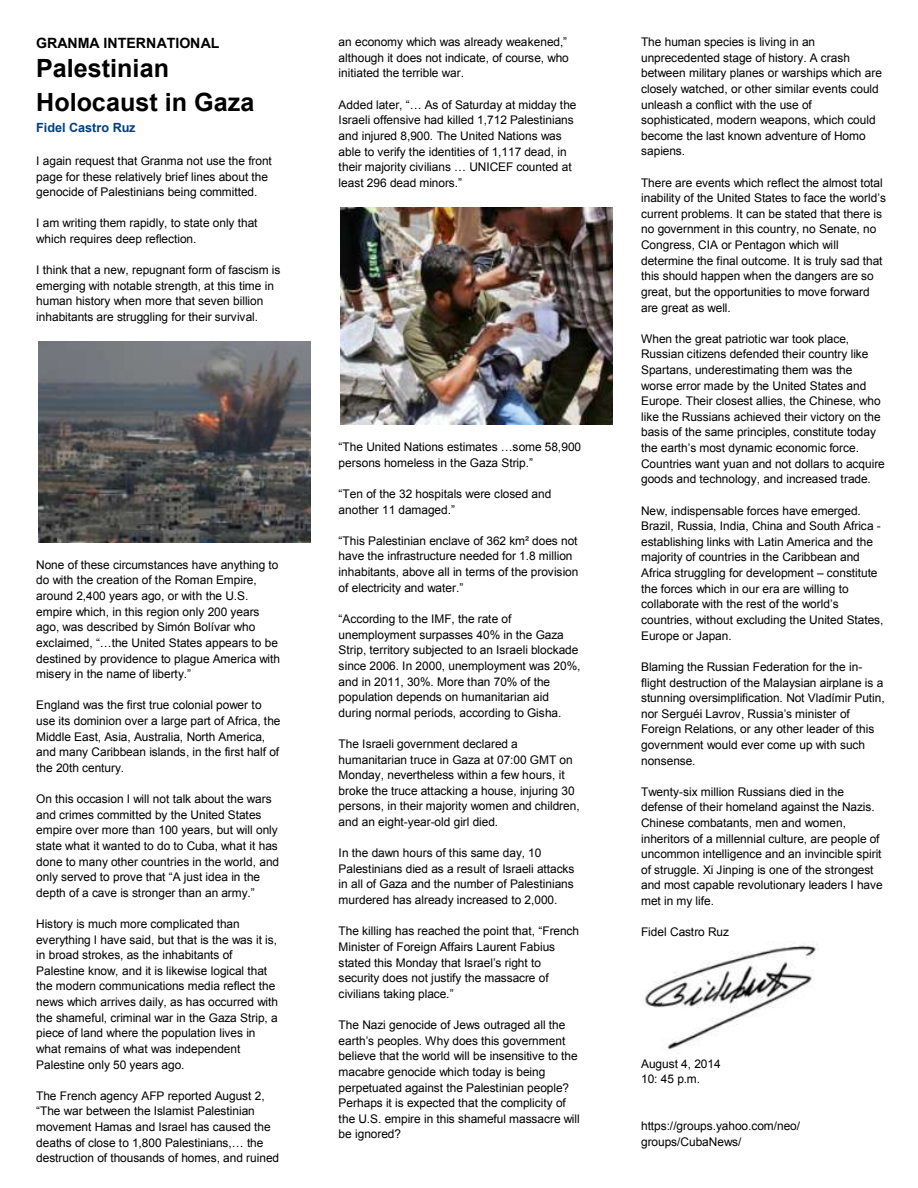
<style>
.page{position:relative;width:918px;height:1188px;background:#fff}
.page>*{position:absolute;margin:0;border:0;box-sizing:border-box;transform-origin:0 0}
.t1{font:700 25.2px/33.3px "Arial";color:#000}
.t2{font:700 14.1px "Arial";color:#000}
.t3{font:700 12.6px "Arial";letter-spacing:-.005em;color:#004080}
.t4{font:11.85px/15.6px "Arial";color:#000}
.t5{font:11.85px/15.6px "Arial";color:#000}
.s1{font-style:inherit}
</style>
<div class="page">
<img style="left:39px;top:342px;width:271px;height:200px">
<img style="left:341px;top:207px;width:272px;height:218px">
<img style="left:643px;top:941px;width:176px;height:109px">
<p class="t2" style="left:36px;top:34px;width:185px">GRANMA INTERNATIONAL</p>
<p class="t1" style="left:36px;top:53px;width:220px">Palestinian<br>Holocaust in Gaza</p>
<p class="t3" style="left:36px;top:120px;width:101px">Fidel Castro Ruz</p>
<p class="t4" style="left:36px;top:153px;width:237px">I again request that Granma not use the front page for these relatively brief lines about the genocide of Palestinians being committed.</p>
<p class="t4" style="left:36px;top:216px;width:223px">I am writing them rapidly, to state only that which requires deep reflection.</p>
<p class="t4" style="left:36px;top:262px;width:246px">I think that a new, repugnant form of fascism is emerging with notable strength, at this time in human history when more that seven billion inhabitants are struggling for their survival.</p>
<p class="t4" style="left:36px;top:557px;width:246px">None of these circumstances have anything to do with the creation of the Roman Empire, around 2,400 years ago, or with the U.S. empire which, in this region only 200 years ago, was described by Simón Bolívar who <span class="s1">exclaimed, “…the United States appears to be </span>destined by providence to plague America with <span class="s1">misery in the name of liberty.”</span></p>
<p class="t4" style="left:36px;top:697px;width:246px">England was the first true colonial power to use its dominion over a large part of Africa, the Middle East, Asia, Australia, North America, and many Caribbean islands, in the first half of the 20th century.</p>
<p class="t4" style="left:36px;top:791px;width:244px">On this occasion I will not talk about the wars and crimes committed by the United States empire over more than 100 years, but will only state what it wanted to do to Cuba, what it has done to many other countries in the world, and <span class="s1">only served to prove that “A just idea in the depth of a cave is stronger than an army.”</span></p>
<p class="t4" style="left:36px;top:916px;width:244px">History is much more complicated than everything I have said, but that is the was it is, in broad strokes, as the inhabitants of Palestine know, and it is likewise logical that the modern communications media reflect the news which arrives daily, as has occurred with the shameful, criminal war in the Gaza Strip, a piece of land where the population lives in what remains of what was independent Palestine only 50 years ago.</p>
<p class="t4" style="left:36px;top:1088px;width:245px">The French agency AFP reported August 2, <span class="s1">“The war between the Islamist Palestinian </span>movement Hamas and Israel has caused the <span class="s1">deaths of close to 1,800 Palestinians,… the </span>destruction of thousands of homes, and ruined</p>
<p class="t4" style="left:339px;top:34px;width:232px"><span class="s1">an economy which was already weakened,” </span>although it does not indicate, of course, who initiated the terrible war.</p>
<p class="t4" style="left:339px;top:97px;width:239px"><span class="s1">Added later, “… As of Sa</span>turday at midday the Israeli offensive had killed 1,712 Palestinians and injured 8,900. The United Nations was able to verify the identities of 1,117 dead, in <span class="s1">their majority civilians … UNICEF counted at least 296 dead minors.”</span></p>
<p class="t5" style="left:339px;top:439px;width:244px">“The United Nations estimates …some 58,900 persons homeless in the Gaza Strip.”</p>
<p class="t5" style="left:339px;top:486px;width:214px">“Ten of the 32 hospitals were closed and another 11 damaged.”</p>
<p class="t4" style="left:339px;top:533px;width:241px"><span class="s1">“This Pal</span>estinian enclave of 362 km² does not have the infrastructure needed for 1.8 million inhabitants, above all in terms of the provision <span class="s1">of electricity and water.”</span></p>
<p class="t4" style="left:339px;top:611px;width:243px"><span class="s1">“According to the IMF, the rate of </span>unemployment surpasses 40% in the Gaza Strip, territory subjected to an Israeli blockade since 2006. In 2000, unemployment was 20%, and in 2011, 30%. More than 70% of the population depends on humanitarian aid during normal periods, according to Gisha.</p>
<p class="t4" style="left:339px;top:736px;width:242px">The Israeli government declared a humanitarian truce in Gaza at 07:00 GMT on Monday, nevertheless within a few hours, it broke the truce attacking a house, injuring 30 persons, in their majority women and children, and an eight-year-old girl died.</p>
<p class="t4" style="left:339px;top:845px;width:237px">In the dawn hours of this same day, 10<br>Palestinians died as a result of Israeli attacks in all of Gaza and the number of Palestinians murdered has already increased to 2,000.</p>
<p class="t5" style="left:339px;top:924px;width:242px">The killing has reached the point that, “French <span class="s1">Minister of Foreign Affairs Laurent Fabius </span>stated this Monday that Israel’s right to <span class="s1">security does not justify the massacre of </span>civilians taking place.”</p>
<p class="t4" style="left:339px;top:1017px;width:243px">The Nazi genocide of Jews outraged all the <span class="s1">earth’s peoples. Why does this government </span>believe that the world will be insensitive to the macabre genocide which today is being perpetuated against the Palestinian people?<br>Perhaps it is expected that the complicity of the U.S. empire in this shameful massacre will be ignored?</p>
<p class="t4" style="left:641px;top:34px;width:243px">The human species is living in an unprecedented stage of history. A crash between military planes or warships which are closely watched, or other similar events could unleash a conflict with the use of sophisticated, modern weapons, which could become the last known adventure of Homo sapiens.</p>
<p class="t4" style="left:641px;top:175px;width:246px">There are events which reflect the almost total <span class="s1">inability of the United States to face the world’s </span>current problems. It can be stated that there is no government in this country, no Senate, no Congress, CIA or Pentagon which will determine the final outcome. It is truly sad that this should happen when the dangers are so great, but the opportunities to move forward are great as well.</p>
<p class="t4" style="left:641px;top:331px;width:245px">When the great patriotic war took place, Russian citizens defended their country like Spartans, underestimating them was the worse error made by the United States and Europe. Their closest allies, the Chinese, who like the Russians achieved their victory on the basis of the same principles, constitute today <span class="s1">the earth’s most dynamic economic force.<br></span>Countries want yuan and not dollars to acquire goods and technology, and increased trade.</p>
<p class="t4" style="left:641px;top:503px;width:244px">New, indispensable forces have emerged.<br>Brazil, Russia, India, China and South Africa - establishing links with Latin America and the majority of countries in the Caribbean and Africa struggling for development <span class="s1">–</span> constitute the forces which in our era are willing to collaborate with the rest of the wo<span class="s1">rld’s </span>countries, without excluding the United States, Europe or Japan.</p>
<p class="t4" style="left:641px;top:659px;width:245px">Blaming the Russian Federation for the in&shy;flight destruction of the Malaysian airplane is a stunning oversimplification. Not Vladímir Putin, <span class="s1">nor Serguéi Lavrov, Russia’s minister of </span>Foreign Relations, or any other leader of this government would ever come up with such nonsense.</p>
<p class="t4" style="left:641px;top:784px;width:243px">Twenty-six million Russians died in the defense of their homeland against the Nazis.<br>Chinese combatants, men and women, inheritors of a millennial culture, are people of uncommon intelligence and an invincible spirit of struggle. Xi Jinping is one of the strongest and most capable revolutionary leaders I have met in my life.</p>
<p class="t4" style="left:641px;top:925px;width:90px">Fidel Castro Ruz</p>
<p class="t4" style="left:641px;top:1056px;width:81px">August 4, 2014<br>10: 45 p.m.</p>
<p class="t4" style="left:641px;top:1118px;width:161px">https://groups.yahoo.com/neo/ groups/CubaNews/</p>
</div>
